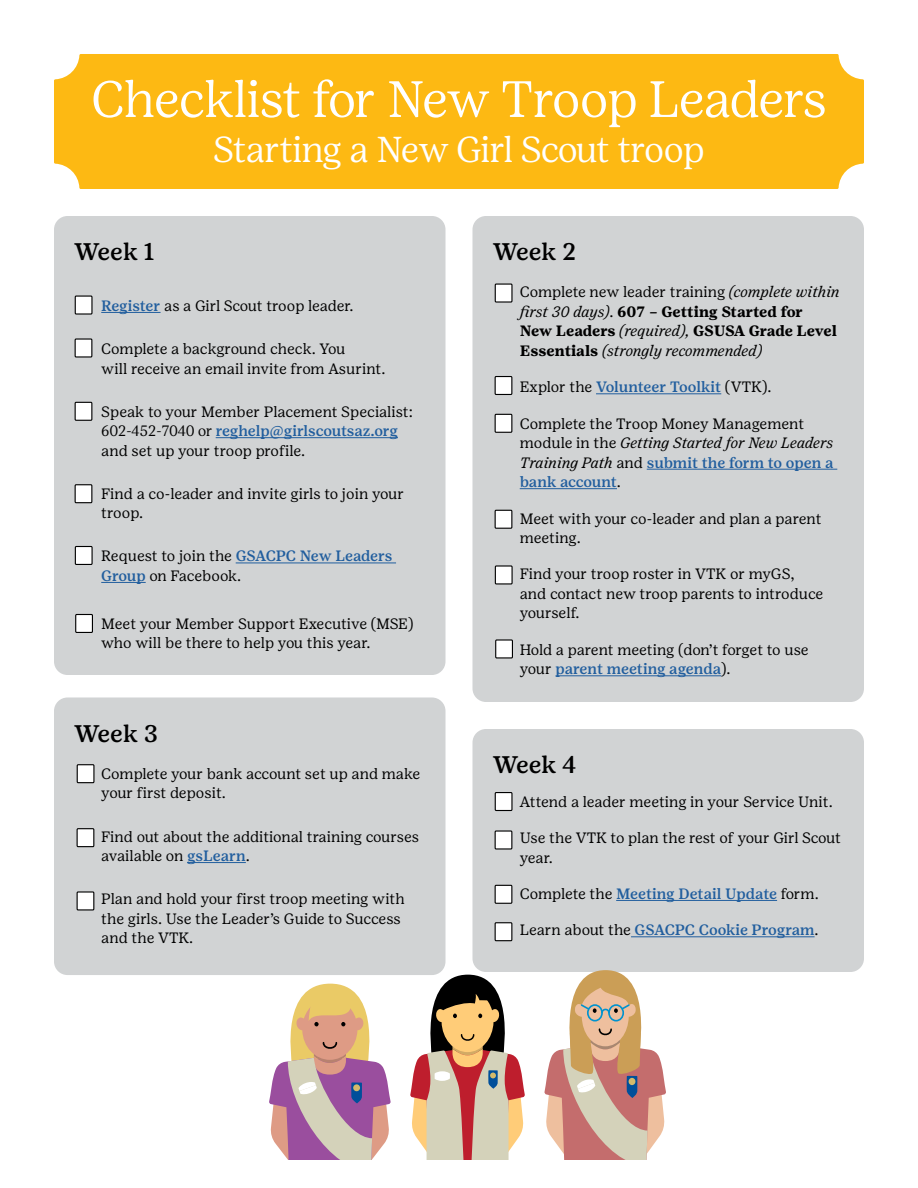
<style>
.page{position:relative;width:918px;height:1188px;background:#fff}
.page>*{position:absolute;margin:0;border:0;box-sizing:border-box;transform-origin:0 0}
.t1{font:300 51px "Girl Scout Display";color:#fff}
.t2{font:300 36px "Girl Scout Display";letter-spacing:-.015em;color:#fff}
.t3{font:500 24px "Girl Scout Text";color:#000}
.t4{font:15px/19.5px "Girl Scout Text";letter-spacing:-.01em;color:#000}
.t5{font:italic 15px/19.5px "Girl Scout Text";letter-spacing:-.01em;color:#000}
.t6{font:500 15px "Girl Scout Text";color:#215e9e}
.s1{font-weight:500;color:#215e9e}
.s2{font-family:"Girl Scout Display";font-weight:300}
.s3{font-style:normal}
.s4{font-weight:700;font-style:normal}
.s5{font-weight:400;color:#000}
.s6{font-style:italic}
</style>
<div class="page">
<div style="left:54px;top:54px;width:810px;height:135px;background:#fdb913"></div>
<div style="left:54px;top:216px;width:392px;height:459px;background:#d1d3d4;border-radius:14px"></div>
<hr style="left:101px;top:312px;width:60px;height:1px;background:#215e9e">
<hr style="left:216px;top:437px;width:182px;height:1px;background:#215e9e">
<hr style="left:236px;top:563px;width:160px;height:1px;background:#215e9e">
<hr style="left:101px;top:582px;width:45px;height:1px;background:#215e9e">
<div style="left:472px;top:216px;width:392px;height:486px;background:#d1d3d4;border-radius:14px"></div>
<hr style="left:596px;top:393px;width:125px;height:1px;background:#215e9e">
<hr style="left:647px;top:469px;width:190px;height:1px;background:#215e9e">
<hr style="left:520px;top:488px;width:97px;height:1px;background:#215e9e">
<hr style="left:555px;top:675px;width:166px;height:1px;background:#215e9e">
<div style="left:472px;top:729px;width:392px;height:243px;background:#d1d3d4;border-radius:14px"></div>
<hr style="left:616px;top:900px;width:161px;height:1px;background:#215e9e">
<hr style="left:631px;top:936px;width:184px;height:1px;background:#215e9e">
<div style="left:54px;top:698px;width:392px;height:277px;background:#d1d3d4;border-radius:14px"></div>
<hr style="left:187px;top:862px;width:59px;height:1px;background:#215e9e">
<svg style="left:544px;top:970px;width:122px;height:189px"></svg>
<svg style="left:269px;top:984px;width:122px;height:175px"></svg>
<div style="left:353px;top:1084px;width:7px;height:7px;background:#d4ba6b;border-radius:50%"></div>
<svg style="left:410px;top:975px;width:115px;height:184px"></svg>
<div style="left:495px;top:284px;width:17px;height:18px;background:#fff"></div>
<div style="left:495px;top:284px;width:18px;height:19px;border:1px solid #000"></div>
<div style="left:495px;top:377px;width:17px;height:17px;background:#fff"></div>
<div style="left:495px;top:376px;width:17px;height:19px;border:1px solid #000"></div>
<div style="left:495px;top:414px;width:17px;height:18px;background:#fff"></div>
<div style="left:495px;top:414px;width:17px;height:19px;border:1px solid #000"></div>
<div style="left:495px;top:510px;width:17px;height:18px;background:#fff"></div>
<div style="left:495px;top:510px;width:17px;height:19px;border:1px solid #000"></div>
<div style="left:495px;top:566px;width:17px;height:18px;background:#fff"></div>
<div style="left:495px;top:565px;width:18px;height:20px;border:1px solid #000"></div>
<div style="left:496px;top:640px;width:16px;height:18px;background:#fff"></div>
<div style="left:495px;top:639px;width:18px;height:19px;border:1px solid #000"></div>
<div style="left:75px;top:296px;width:17px;height:18px;background:#fff"></div>
<div style="left:75px;top:296px;width:18px;height:19px;border:1px solid #000"></div>
<div style="left:75px;top:339px;width:17px;height:18px;background:#fff"></div>
<div style="left:75px;top:338px;width:17px;height:20px;border:1px solid #000"></div>
<div style="left:75px;top:402px;width:17px;height:18px;background:#fff"></div>
<div style="left:75px;top:402px;width:17px;height:19px;border:1px solid #000"></div>
<div style="left:75px;top:485px;width:17px;height:18px;background:#fff"></div>
<div style="left:75px;top:484px;width:17px;height:19px;border:1px solid #000"></div>
<div style="left:75px;top:547px;width:17px;height:17px;background:#fff"></div>
<div style="left:75px;top:546px;width:18px;height:19px;border:1px solid #000"></div>
<div style="left:76px;top:614px;width:16px;height:18px;background:#fff"></div>
<div style="left:75px;top:614px;width:18px;height:19px;border:1px solid #000"></div>
<div style="left:495px;top:793px;width:17px;height:18px;background:#fff"></div>
<div style="left:495px;top:792px;width:18px;height:19px;border:1px solid #000"></div>
<div style="left:495px;top:831px;width:17px;height:18px;background:#fff"></div>
<div style="left:495px;top:830px;width:17px;height:20px;border:1px solid #000"></div>
<div style="left:495px;top:885px;width:17px;height:18px;background:#fff"></div>
<div style="left:495px;top:885px;width:17px;height:19px;border:1px solid #000"></div>
<div style="left:495px;top:923px;width:17px;height:18px;background:#fff"></div>
<div style="left:495px;top:922px;width:17px;height:19px;border:1px solid #000"></div>
<div style="left:77px;top:765px;width:17px;height:18px;background:#fff"></div>
<div style="left:77px;top:764px;width:18px;height:19px;border:1px solid #000"></div>
<div style="left:77px;top:829px;width:17px;height:18px;background:#fff"></div>
<div style="left:77px;top:828px;width:17px;height:19px;border:1px solid #000"></div>
<div style="left:77px;top:892px;width:17px;height:18px;background:#fff"></div>
<div style="left:77px;top:891px;width:17px;height:19px;border:1px solid #000"></div>
<h1 class="t1" style="left:91px;top:68px;width:737px">Checklist for New Troop Leaders</h1>
<h2 class="t2" style="left:214px;top:128px;width:492px">Starting a New Girl Scout troop</h2>
<h3 class="t3" style="left:74px;top:237px;width:82px">Week 1</h3>
<p class="t4" style="left:101px;top:296px;width:254px"><span class="s1">Register</span> as a Girl Scout troop leader.</p>
<p class="t4" style="left:101px;top:339px;width:286px">Complete a background check. You<br>will receive an email invite from Asurint.</p>
<p class="t4" style="left:101px;top:401px;width:313px">Speak to your Member Placement Specialist:<br><span class="s2">602-452-7040 or</span> <span class="s1">reghelp@girlscoutsaz.org </span>and set up your troop profile.</p>
<p class="t4" style="left:101px;top:484px;width:304px">Find a co-leader and invite girls to join your troop.</p>
<p class="t4" style="left:101px;top:546px;width:293px">Request to join the <span class="s1">GSACPC New Leaders<br>Group</span> on Facebook.</p>
<p class="t4" style="left:101px;top:613px;width:314px">Meet your Member Support Executive (MSE) who will be there to help you this year.</p>
<h3 class="t3" style="left:74px;top:719px;width:85px">Week 3</h3>
<p class="t4" style="left:101px;top:764px;width:320px">Complete your bank account set up and make your first deposit.</p>
<p class="t4" style="left:101px;top:826px;width:319px">Find out about the additional training courses available on <span class="s1">gsLearn</span>.</p>
<p class="t4" style="left:101px;top:889px;width:305px">Plan and hold your first troop meeting with the girls. Use the Leader’s Guide to Success and the VTK.</p>
<h3 class="t3" style="left:493px;top:237px;width:85px">Week 2</h3>
<p class="t5" style="left:520px;top:282px;width:322px"><span class="s3">Complete new leader training</span> (complete within first 30 days)<span class="s3">.</span> <span class="s4">607 – Getting Started for<br>New Leaders</span> (required), <span class="s4">GSUSA Grade Level Essentials</span> (strongly recommended)</p>
<p class="t6" style="left:520px;top:378px;width:253px"><span class="s5">Explor the</span> Volunteer Toolkit <span class="s5">(VTK).</span></p>
<p class="t4" style="left:520px;top:413px;width:315px">Complete the Troop Money Management module in the <span class="s6">Getting Started for New Leaders Training Path</span> and <span class="s1">submit the form to open a bank account</span>.</p>
<p class="t4" style="left:520px;top:508px;width:303px">Meet with your co-leader and plan a parent meeting.</p>
<p class="t4" style="left:520px;top:564px;width:305px">Find your troop roster in VTK or myGS, and contact new troop parents to introduce yourself.</p>
<p class="t4" style="left:520px;top:640px;width:290px">Hold a parent meeting (don’t forget to use your <span class="s1">parent meeting agenda</span>).</p>
<h3 class="t3" style="left:493px;top:750px;width:85px">Week 4</h3>
<p class="t4" style="left:520px;top:791px;width:315px">Attend a leader meeting in your Service Unit.</p>
<p class="t4" style="left:520px;top:828px;width:323px">Use the VTK to plan the rest of your Girl Scout year.</p>
<p class="t6" style="left:520px;top:885px;width:301px"><span class="s5">Complete the</span> Meeting Detail Update <span class="s5">form.</span></p>
<p class="t6" style="left:520px;top:921px;width:300px"><span class="s5">Learn about the</span> GSACPC Cookie Program<span class="s5">.</span></p>
</div>
